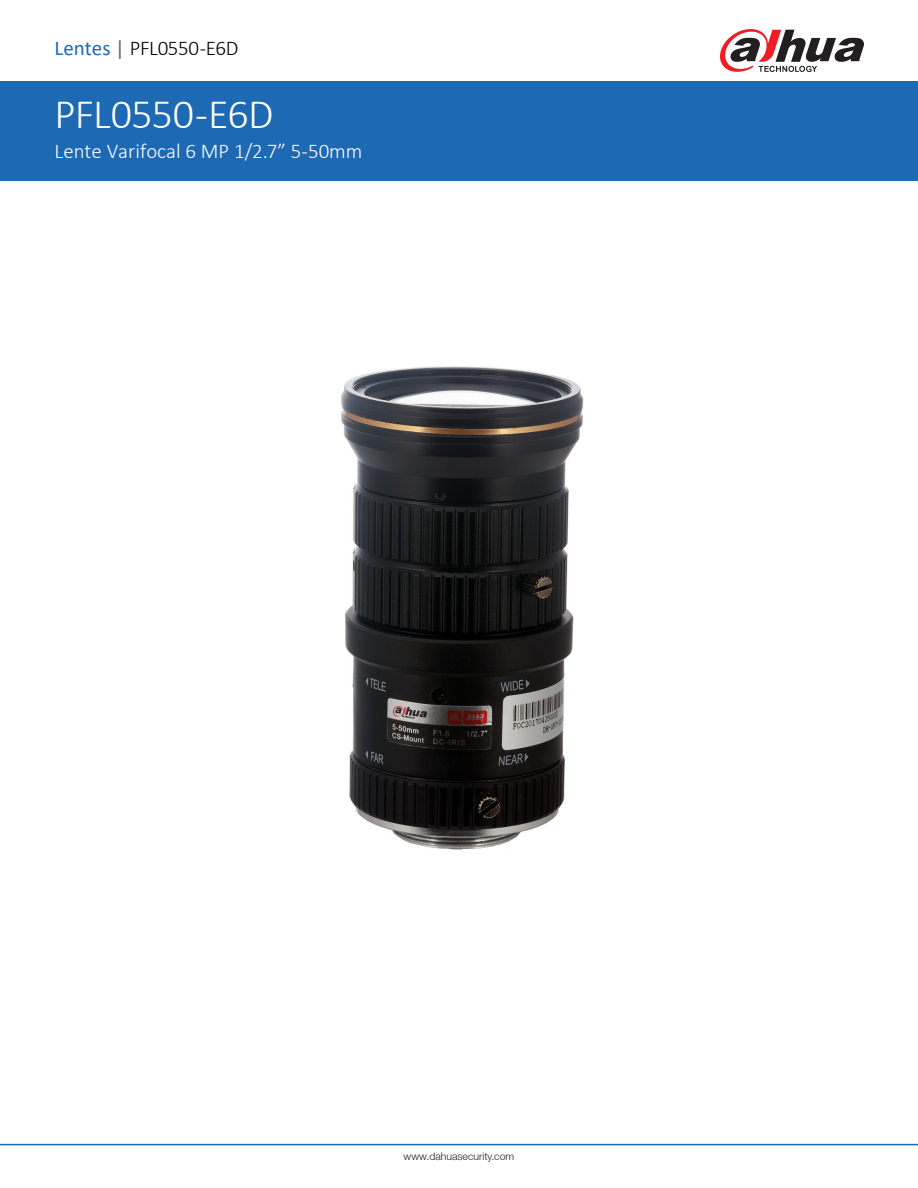
<style>
.page{position:relative;width:918px;height:1188px;background:#fff}
.page>*{position:absolute;margin:0;border:0;box-sizing:border-box;transform-origin:0 0}
.t1{font:300 42px "Calibri";letter-spacing:-.02em;color:#fff}
.t2{font:300 21px "Calibri";color:#fff}
.t3{font:300 21px "Calibri";letter-spacing:-.02em;color:#000}
.t4{font:300 10.5px "Helvetica Neue LT";color:#231f20}
.s1{font-weight:400;color:#1e69b4}
.s2{font-weight:400;color:#636366}
</style>
<div class="page">
<hr style="left:0;top:1144px;width:918px;height:1px;background:#1e69b4">
<svg style="left:720px;top:29px;width:144px;height:43px"></svg>
<div style="left:0;top:81px;width:918px;height:100px;background:#1e69b4"></div>
<img style="left:341px;top:366px;width:243px;height:484px">
<p class="t3" style="left:55px;top:35px;width:186px"><span class="s1">Lentes</span> <span class="s2">|</span> PFL0550-E6D</p>
<p class="t1" style="left:55px;top:88px;width:220px">PFL0550-E6D</p>
<p class="t2" style="left:55px;top:138px;width:309px">Lente Varifocal 6 MP 1/2.7” 5-50mm</p>
<p class="t4" style="left:404px;top:1150px;width:112px">www.dahuasecurity.com</p>
</div>
